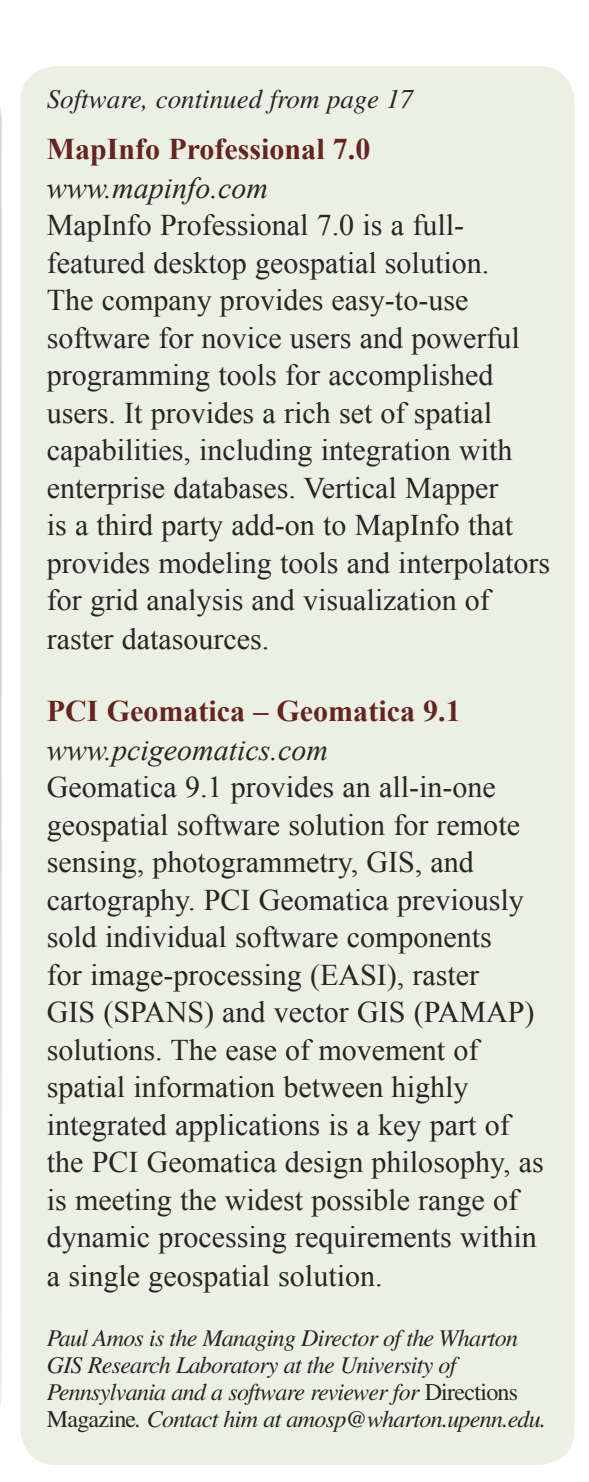
<style>
.page{position:relative;width:589px;height:1482px;background:#fff}
.page>*{position:absolute;margin:0;border:0;box-sizing:border-box;transform-origin:0 0}
.Body{font:30px/37.8px "Times New Roman";color:#272525}
.Tag_line{font:italic 27px "Times";color:#272525}
.Contact_line{font:italic 24px/27px "Times";letter-spacing:-.03em;color:#272525}
.s1{font-weight:700;color:#64241f}
.s2{font-style:italic}
.s3{font-style:normal}
</style>
<div class="page">
<div style="left:0;top:66px;width:575px;height:1399px;background:#ecf0e4"></div>
<p class="Tag_line" style="left:47px;top:84px;width:368px">Software, continued from page 17</p>
<p class="Body" style="left:47px;top:129px;width:504px"><span class="s1">MapInfo Professional 7.0 </span><span class="s2">www.mapinfo.com<br></span>MapInfo Professional 7.0 is a full&shy;featured desktop geospatial solution.<br>The company provides easy-to-use software for novice users and powerful programming tools for accomplished users. It provides a rich set of spatial capabilities, including integration with enterprise databases. Vertical Mapper<br>is a third party add-on to MapInfo that provides modeling tools and interpolators for grid analysis and visualization of raster datasources.</p>
<p class="Body" style="left:47px;top:691px;width:498px"><span class="s1">PCI Geomatica – Geomatica 9.1 </span><span class="s2">www.pcigeomatics.com<br></span>Geomatica 9.1 provides an all-in-one geospatial software solution for remote sensing, photogrammetry, GIS, and cartography. PCI Geomatica previously sold individual software components<br>for image-processing (EASI), raster<br>GIS (SPANS) and vector GIS (PAMAP) solutions. The ease of movement of spatial information between highly integrated applications is a key part of the PCI Geomatica design philosophy, as is meeting the widest possible range of dynamic processing requirements within a single geospatial solution.</p>
<p class="Contact_line" style="left:47px;top:1324px;width:501px">Paul Amos is the Managing Director of the Wharton GIS Research Laboratory at the University of Pennsylvania and a software reviewer for <span class="s3">Directions Magazine</span>. Contact him at amosp@wharton.upenn.edu.</p>
</div>
